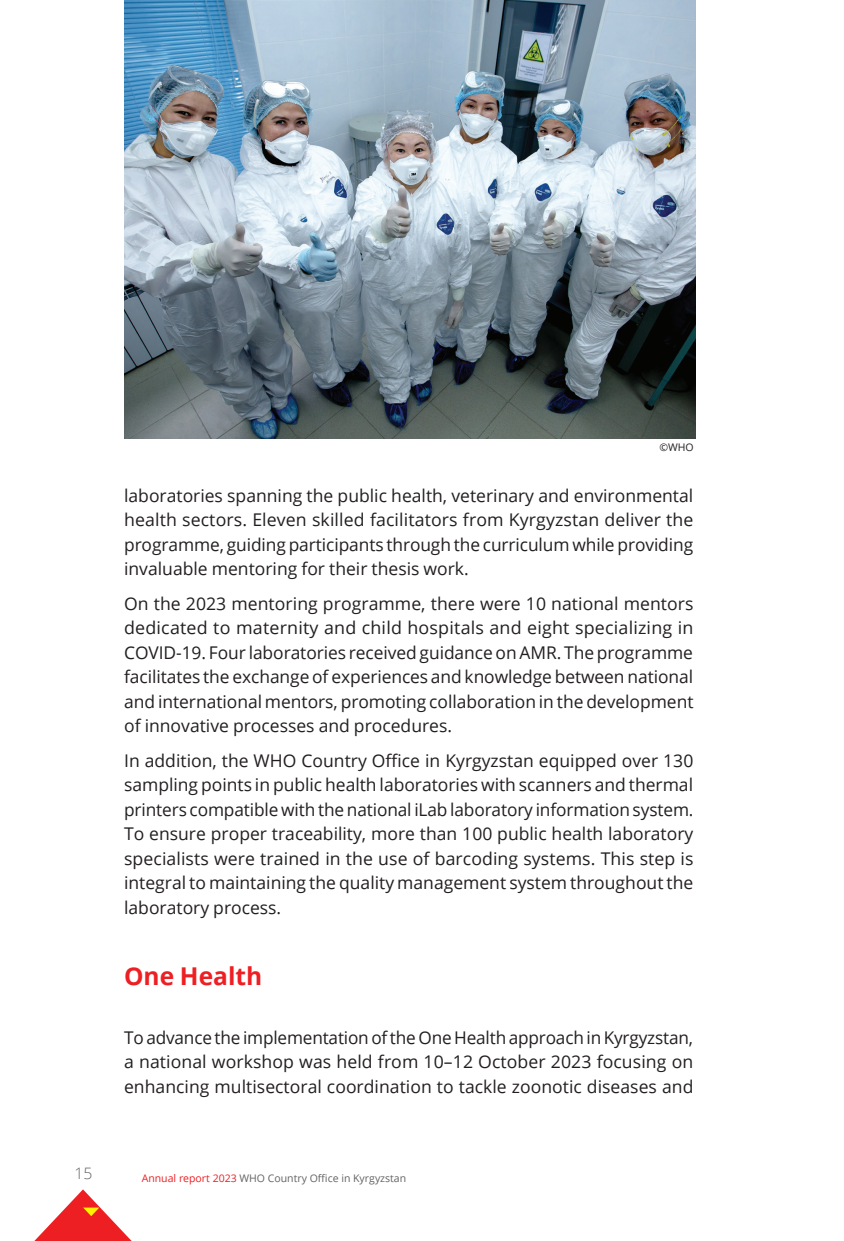
<style>
.page{position:relative;width:844px;height:1241px;background:#fff}
.page>*{position:absolute;margin:0;border:0;box-sizing:border-box;transform-origin:0 0}
.t1{font:700 24.5px "Open Sans";color:#ee1f23}
.t2{font:17.5px/24.5px "Open Sans";color:#231f20;text-align:justify}
.t3{font:300 15.75px "Open Sans";color:#636366}
.t4{font:10.5px "Open Sans";color:#636366}
.t5{font:10.5px "Open Sans";color:#231f20}
.s1{color:#ee1f23}
</style>
<div class="page">
<img style="left:124px;top:0;width:570px;height:438px">
<svg style="left:35px;top:1189px;width:96px;height:51px"></svg>
<p class="t3" style="left:75px;top:1161px;width:19px">15</p>
<p class="t5" style="left:659px;top:440px;width:36px">©WHO</p>
<p class="t2" style="left:124px;top:482px;width:570px">laboratories spanning the public health, veterinary and environmental health sectors. Eleven skilled facilitators from Kyrgyzstan deliver the programme, guiding participants through the curriculum while providing invaluable mentoring for their thesis work.</p>
<p class="t2" style="left:124px;top:590px;width:570px">On the 2023 mentoring programme, there were 10 national mentors dedicated to maternity and child hospitals and eight specializing in COVID-19. Four laboratories received guidance on AMR. The programme facilitates the exchange of experiences and knowledge between national and international mentors, promoting collaboration in the development of innovative processes and procedures.</p>
<p class="t2" style="left:124px;top:747px;width:570px">In addition, the WHO Country Office in Kyrgyzstan equipped over 130 sampling points in public health laboratories with scanners and thermal printers compatible with the national iLab laboratory information system.<br>To ensure proper traceability, more than 100 public health laboratory specialists were trained in the use of barcoding systems. This step is integral to maintaining the quality management system throughout the laboratory process.</p>
<h1 class="t1" style="left:124px;top:958px;width:140px">One Health</h1>
<p class="t2" style="left:124px;top:1024px;width:570px">To advance the implementation of the One Health approach in Kyrgyzstan, a national workshop was held from 10–12 October 2023 focusing on enhancing multisectoral coordination to tackle zoonotic diseases and</p>
<p class="t4" style="left:142px;top:1170px;width:266px"><span class="s1">Annual report 2023</span> WHO Country Office in Kyrgyzstan</p>
</div>
